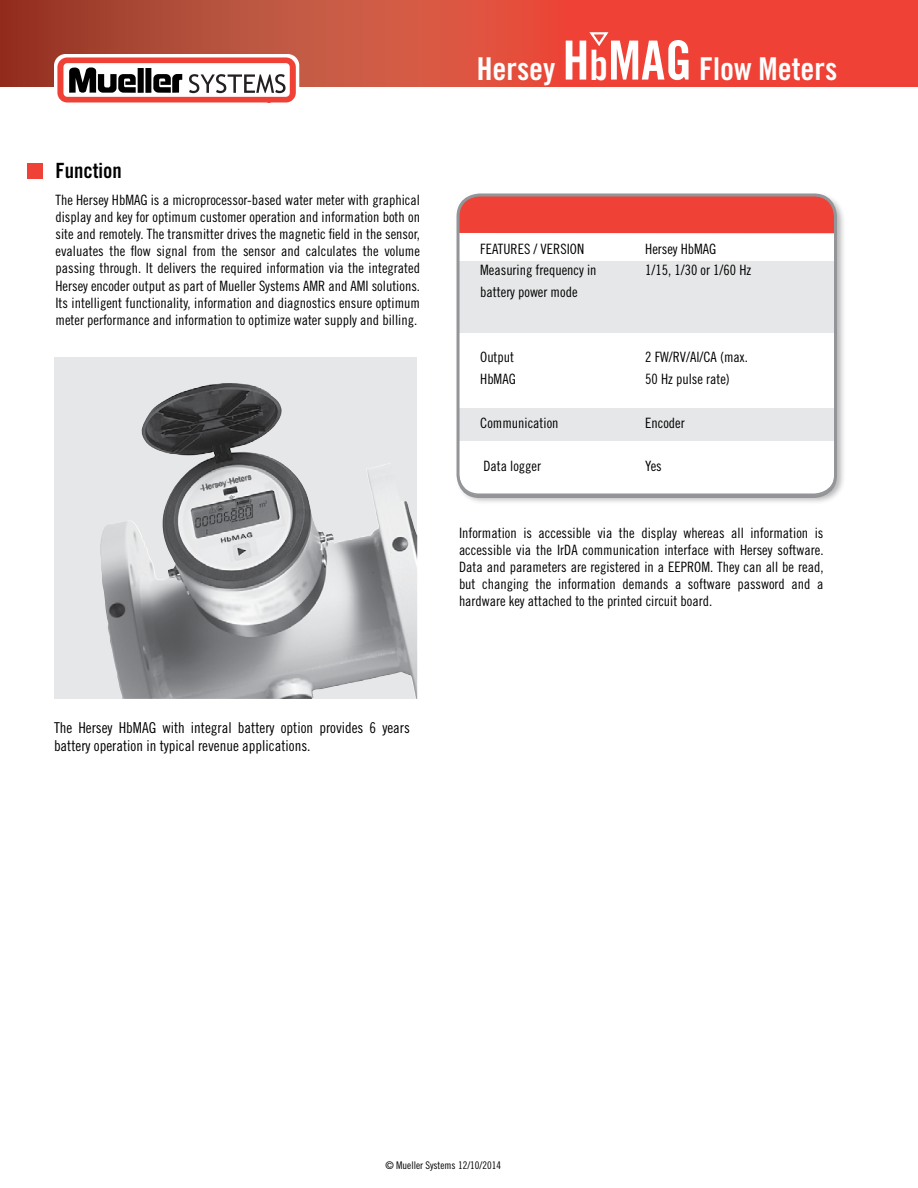
<style>
.page{position:relative;width:918px;height:1188px;background:#fff}
.page>*{position:absolute;margin:0;border:0;box-sizing:border-box;transform-origin:0 0}
.t1{font:31.5px "Trade Gothic Bold Cond Twenty";color:#fff}
.t2{font:21px "Trade Gothic Bold Cond Twenty";color:#000}
.t3{font:15px/18px "Trade Gothic Cond Eighteen";color:#000}
.t4{font:14.25px/17.1px "Trade Gothic Cond Eighteen";color:#000;text-align:justify}
.t5{font:10.5px "Trade Gothic Cond Eighteen";color:#000}
.s1{font-size:54px}
.s2{font-size:42px}
</style>
<div class="page">
<svg style="left:0;top:0;width:918px;height:87px;background:#d54838"></svg>
<svg style="left:54px;top:54px;width:245px;height:49px"></svg>
<div style="left:54px;top:357px;width:363px;height:342px;background:#e6e7e8"></div>
<div style="left:455px;top:192px;width:391px;height:313px;background:#000;opacity:.3"></div>
<div style="left:458px;top:195px;width:378px;height:299px;background:#fff;border-radius:22px"></div>
<div style="left:458px;top:195px;width:377px;height:38px;background:#ef4135"></div>
<div style="left:459px;top:261px;width:377px;height:72px;background:#e6e7e8"></div>
<div style="left:459px;top:408px;width:377px;height:33px;background:#e6e7e8"></div>
<div style="left:457px;top:194px;width:380px;height:304px;border:3px solid #939598;border-radius:22px"></div>
<div style="left:27px;top:163px;width:15px;height:15px;background:#ef4135"></div>
<svg style="left:587px;top:31px;width:24px;height:16px"></svg>
<img style="left:100px;top:383px;width:317px;height:316px">
<h2 class="t2" style="left:56px;top:158px;width:68px">Function</h2>
<p class="t4" style="left:56px;top:191px;width:366px">The Hersey HbMAG is a microprocessor-based water meter with graphical display and key for optimum customer operation and information both on site and remotely. The transmitter drives the magnetic field in the sensor, evaluates the flow signal from the sensor and calculates the volume passing through. It delivers the required information via the integrated Hersey encoder output as part of Mueller Systems AMR and AMI solutions.<br>Its intelligent functionality, information and diagnostics ensure optimum meter performance and information to optimize water supply and billing.</p>
<h1 class="t1" style="left:477px;top:49px;width:362px">Hersey <span class="s1">H</span><span class="s2">b</span><span class="s1">MAG</span> Flow Meters</h1>
<p class="t4" style="left:480px;top:240px;width:13px">Features</p>
<p class="t4" style="left:533px;top:240px;width:21px">/ Version</p>
<p class="t4" style="left:645px;top:240px;width:73px">Hersey HbMAG</p>
<p class="t4" style="left:480px;top:262px;width:118px">Measuring frequency in</p>
<p class="t4" style="left:645px;top:262px;width:108px">1/15, 1/30 or 1/60 Hz</p>
<p class="t4" style="left:480px;top:283px;width:99px">battery power mode</p>
<p class="t4" style="left:480px;top:349px;width:36px">Output</p>
<p class="t4" style="left:645px;top:349px;width:104px">2 FW/RV/Al/CA (max.</p>
<p class="t4" style="left:480px;top:370px;width:37px">HbMAG</p>
<p class="t4" style="left:645px;top:370px;width:86px">50 Hz pulse rate)</p>
<p class="t4" style="left:480px;top:414px;width:80px">Communication</p>
<p class="t4" style="left:645px;top:414px;width:41px">Encoder</p>
<p class="t4" style="left:483px;top:457px;width:59px">Data logger</p>
<p class="t4" style="left:645px;top:457px;width:18px">Yes</p>
<p class="t4" style="left:459px;top:524px;width:366px">Information is accessible via the display whereas all information is accessible via the IrDA communication interface with Hersey software.<br>Data and parameters are registered in a EEPROM. They can all be read, but changing the information demands a software password and a hardware key attached to the printed circuit board.</p>
<p class="t3" style="left:54px;top:719px;width:357px">The Hersey HbMAG with integral battery option provides 6 years battery operation in typical revenue applications.</p>
<p class="t5" style="left:385px;top:1159px;width:117px">© Mueller Systems 12/10/2014</p>
</div>
